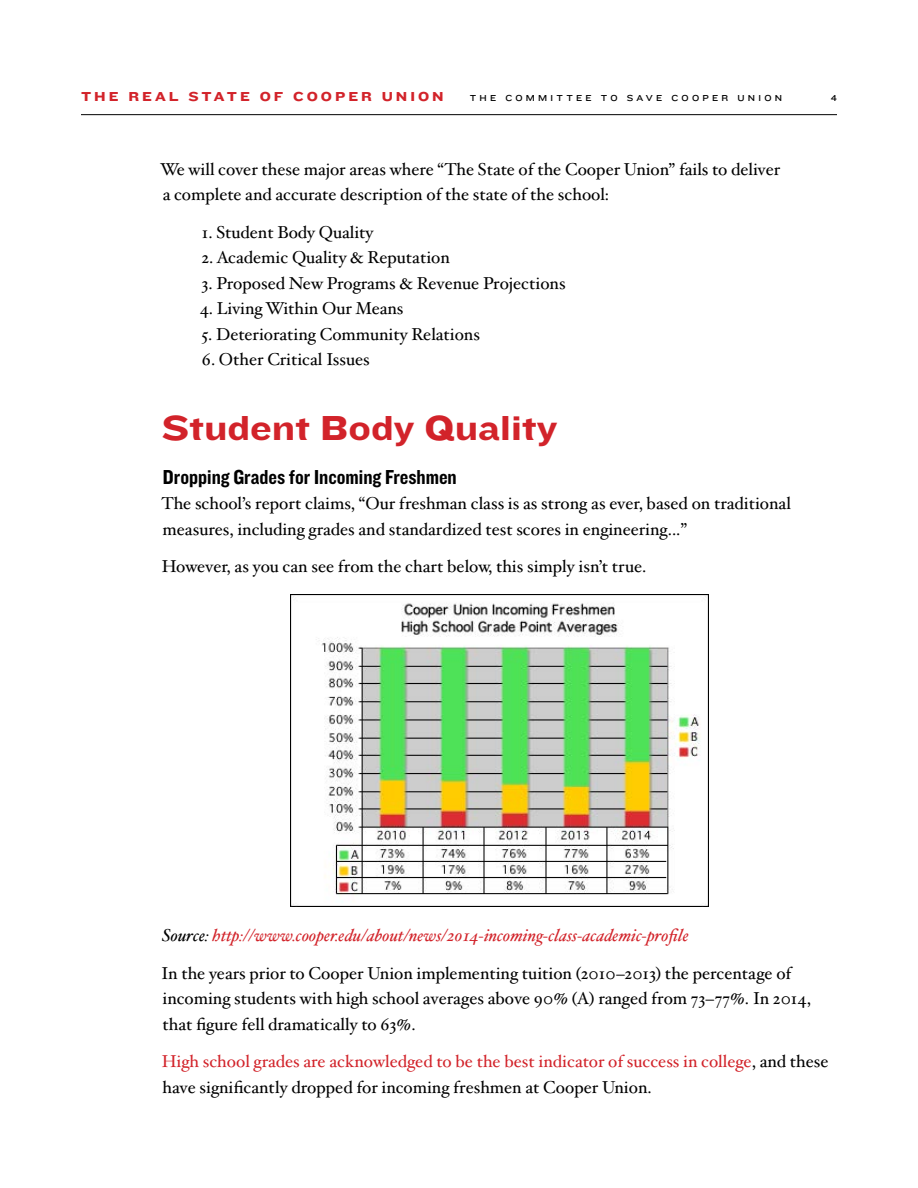
<style>
.page{position:relative;width:918px;height:1188px;background:#fff}
.page>*{position:absolute;margin:0;border:0;box-sizing:border-box;transform-origin:0 0}
.t1{font:36px "Knockout HTF53 Heviweight";color:#d2232a}
.t2{font:21px "Knockout HTF50 Welterweight";color:#000}
.t3{font:17.25px/25.5px "Hoefler Text";color:#000}
.t4{font:17.25px/25.5px "Hoefler Text";color:#d2232a}
.t5{font:13.5px "Knockout HTF53 Heviweight";letter-spacing:.22em;color:#d2232a}
.t6{font:9px "Knockout HTF33 Junior Heviwt";letter-spacing:.36em;color:#000}
.s1{font-style:italic}
.s2{font-style:italic;color:#d2232a}
.s3{color:#000}
</style>
<div class="page">
<hr style="left:81px;top:114px;width:756px;height:1px;background:#000">
<img style="left:291px;top:595px;width:417px;height:311px">
<p class="t5" style="left:81px;top:89px;width:364px">THE REAL STATE OF COOPER UNION</p>
<p class="t6" style="left:470px;top:93px;width:314px">THE COMMITTEE TO SAVE COOPER UNION</p>
<p class="t6" style="left:831px;top:93px;width:8px">4</p>
<p class="t3" style="left:160px;top:157px;width:622px">We will cover these major areas where “The State of the Cooper Union” fails to deliver a complete and accurate description of the state of the school:</p>
<p class="t3" style="left:202px;top:220px;width:173px">1. Student Body Quality</p>
<p class="t3" style="left:202px;top:245px;width:250px">2. Academic Quality &amp; Reputation</p>
<p class="t3" style="left:202px;top:271px;width:366px">3. Proposed New Programs &amp; Revenue Projections</p>
<p class="t3" style="left:200px;top:296px;width:205px">4. Living Within Our Means</p>
<p class="t3" style="left:202px;top:322px;width:280px">5. Deteriorating Community Relations</p>
<p class="t3" style="left:202px;top:347px;width:169px">6. Other Critical Issues</p>
<h1 class="t1" style="left:162px;top:409px;width:397px">Student Body Quality</h1>
<p class="t2" style="left:163px;top:466px;width:295px">Dropping Grades for Incoming Freshmen</p>
<p class="t3" style="left:161px;top:491px;width:631px">The school’s report claims, “Our freshman class is as strong as ever, based on traditional measures, including grades and standardized test scores in engineering...”</p>
<p class="t3" style="left:162px;top:554px;width:486px">However, as you can see from the chart below, this simply isn’t true.</p>
<p class="t3" style="left:161px;top:917px;width:632px;line-height:37.5px"><span class="s1">Source:</span> <span class="s2">http://www.cooper.edu/about/news/2014-incoming-class-academic-profile<br></span>In the years prior to Cooper Union implementing tuition (2010–2013) the percentage of</p>
<p class="t3" style="left:162px;top:986px;width:650px">incoming students with high school averages above 90% (A) ranged from 73–77%. In 2014, that figure fell dramatically to 63%.</p>
<p class="t4" style="left:162px;top:1049px;width:668px">High school grades are acknowledged to be the best indicator of success in college<span class="s3">, and these have significantly dropped for incoming freshmen at Cooper Union.</span></p>
</div>
